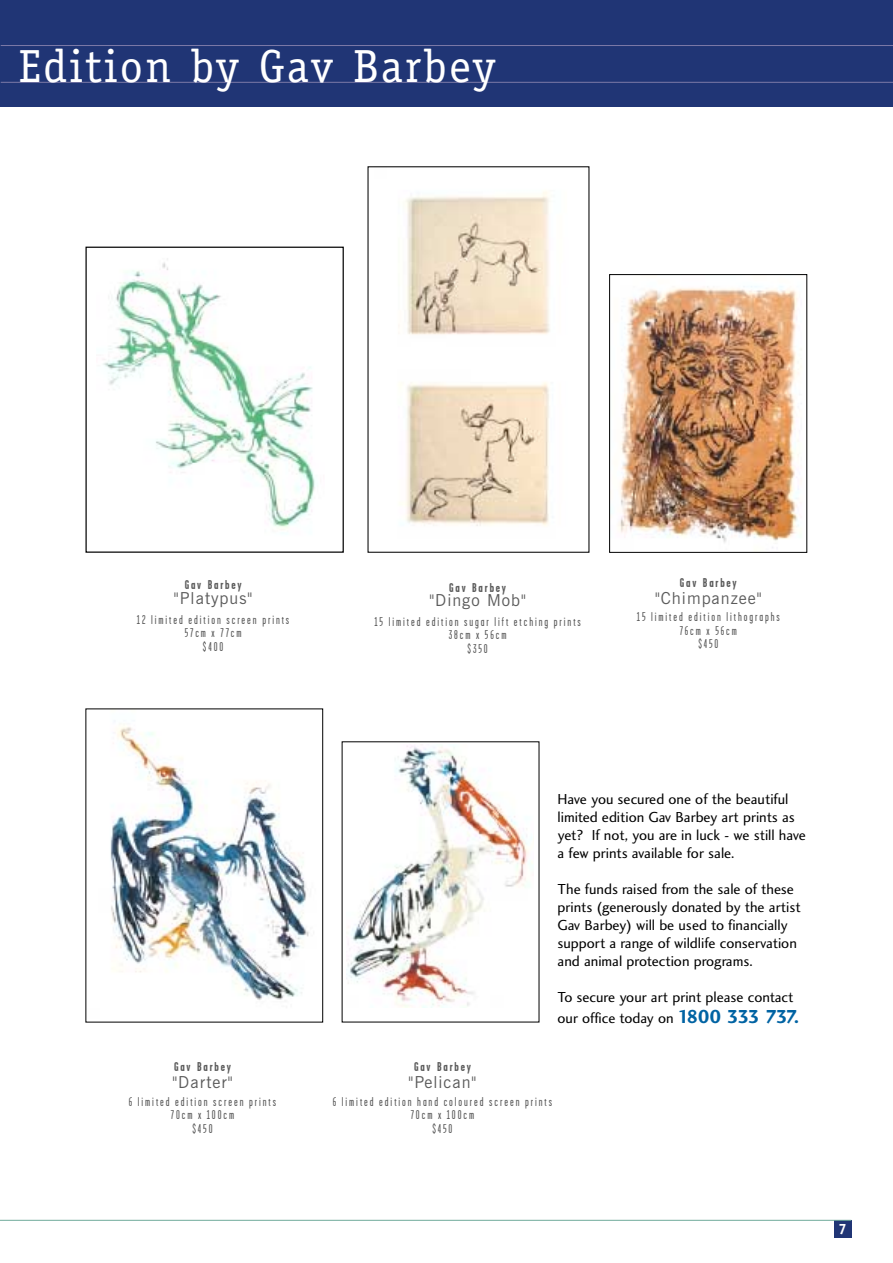
<style>
.page{position:relative;width:893px;height:1263px;background:#fff}
.page>*{position:absolute;margin:0;border:0;box-sizing:border-box;transform-origin:0 0}
.t1{font:46.5px "Officina Serif";letter-spacing:.05em;color:#fff}
.t2{font:16.5px "News Gothic BT";letter-spacing:.06em;color:#5b5b5b}
.t3{font:15px/18px "Charlotte Sans Book Plain";color:#000}
.t4{font:700 15px "Officina Serif";color:#fff}
.t5{font:12.75px/13.5px "Garage Gothic";letter-spacing:.15em;color:#5b5b5b;text-align:center}
.t6{font:700 12.75px "Garage Gothic";letter-spacing:.14em;color:#5b5b5b}
.s1{font-family:"Charlotte Sans Bold Plain";font-size:19.5px;color:#0063a3}
</style>
<div class="page">
<div style="left:1px;top:0;width:891px;height:106px;background:#203575"></div>
<div style="left:834px;top:1220px;width:17px;height:17px;background:#203575"></div>
<hr style="left:1px;top:45px;width:891px;height:1px;background:#7c7aa7">
<hr style="left:1px;top:82px;width:891px;height:1px;background:#7c7aa7">
<hr style="left:0;top:1220px;width:851px;height:1px;background:#6faa9b">
<img style="left:400px;top:191px;width:150px;height:335px">
<img style="left:611px;top:286px;width:191px;height:262px">
<div style="left:609px;top:274px;width:198px;height:279px;border:1px solid #000"></div>
<img style="left:103px;top:258px;width:213px;height:272px">
<div style="left:85px;top:247px;width:259px;height:306px;border:1px solid #000"></div>
<img style="left:346px;top:745px;width:186px;height:263px">
<img style="left:110px;top:725px;width:199px;height:275px">
<h1 class="t1" style="left:19px;top:49px;width:478px">Edition by Gav Barbey</h1>
<p class="t6" style="left:185px;top:580px;width:58px">Gav Barbey</p>
<p class="t2" style="left:174px;top:592px;width:80px">"Platypus"</p>
<p class="t5" style="left:137px;top:614px;width:154px">12 limited edition screen prints<br>57cm x 77cm<br>$400</p>
<p class="t6" style="left:449px;top:582px;width:58px">Gav Barbey</p>
<p class="t2" style="left:429px;top:594px;width:98px">"Dingo Mob"</p>
<p class="t5" style="left:374px;top:616px;width:208px">15 limited edition sugar lift etching prints<br>38cm x 56cm<br>$350</p>
<p class="t6" style="left:680px;top:578px;width:58px">Gav Barbey</p>
<p class="t2" style="left:655px;top:592px;width:108px">"Chimpanzee"</p>
<p class="t5" style="left:637px;top:611px;width:144px">15 limited edition lithographs<br>76cm x 56cm<br>$450</p>
<p class="t6" style="left:174px;top:1062px;width:58px">Gav Barbey</p>
<p class="t2" style="left:172px;top:1076px;width:61px">"Darter"</p>
<p class="t5" style="left:129px;top:1096px;width:149px">6 limited edition screen prints<br>70cm x 100cm<br>$450</p>
<p class="t3" style="left:557px;top:792px;width:250px">Have you secured one of the beautiful limited edition Gav Barbey art prints as yet? If not, you are in luck - we still have a few prints available for sale.</p>
<p class="t3" style="left:557px;top:882px;width:245px">The funds raised from the sale of these prints (generously donated by the artist Gav Barbey) will be used to financially support a range of wildlife conservation and animal protection programs.</p>
<p class="t3" style="left:557px;top:988px;width:243px;line-height:21.3px">To secure your art print please contact our office today on <span class="s1">1800 333 737.</span></p>
<p class="t6" style="left:414px;top:1062px;width:58px">Gav Barbey</p>
<p class="t2" style="left:408px;top:1076px;width:69px">"Pelican"</p>
<p class="t5" style="left:333px;top:1096px;width:221px">6 limited edition hand coloured screen prints<br>70cm x 100cm<br>$450</p>
<p class="t4" style="left:838px;top:1223px;width:10px">7</p>
</div>
